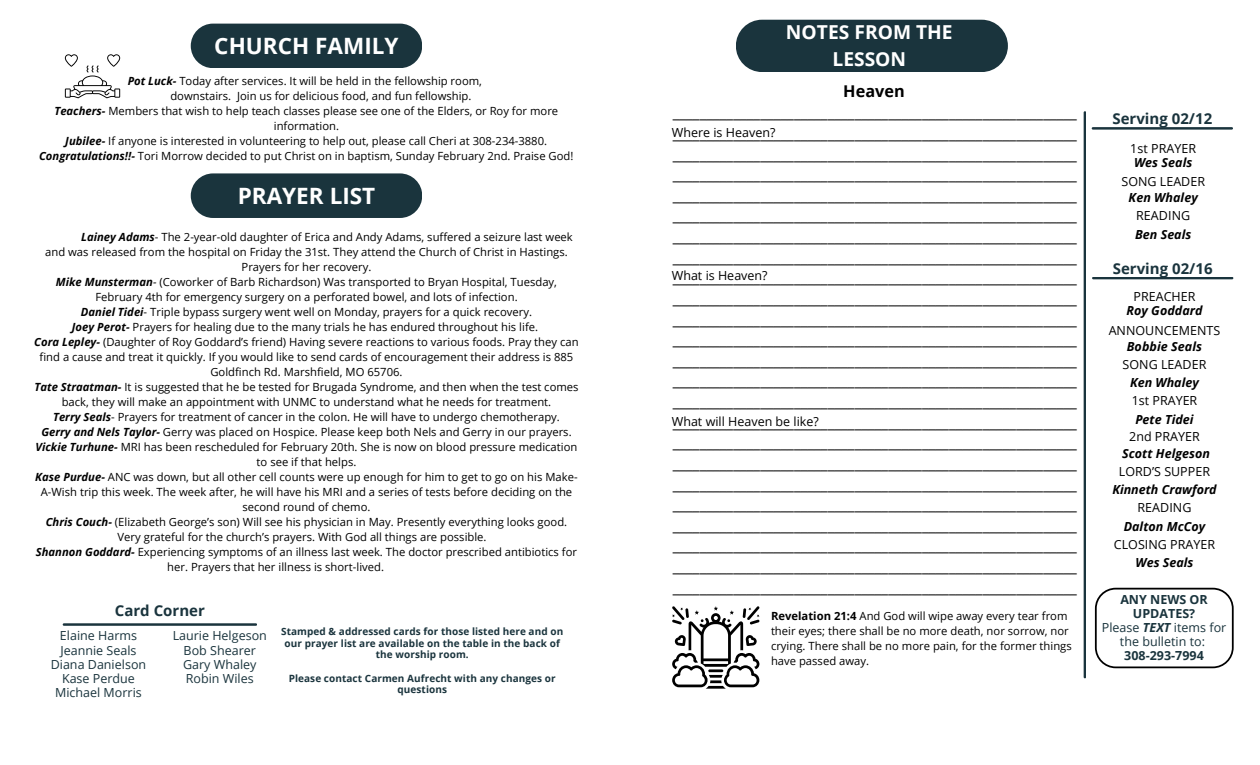
<style>
.page{position:relative;width:1260px;height:765px;background:#fff}
.page>*{position:absolute;margin:0;border:0;box-sizing:border-box;transform-origin:0 0}
.t1{font:700 22.5px "Open Sans";color:#fff}
.t2{font:700 19.25px/26.2px "Open Sans";color:#fff;text-align:center}
.t3{font:700 16.25px "Open Sans";color:#000}
.t4{font:15px/20.6px "Open Sans";color:#000;text-align:justify}
.t5{font:700 15px "Open Sans";color:#1a343d}
.t6{font:12.5px/18.5px "Open Sans";color:#000;text-align:center}
.t7{font:italic 700 12.5px/18.1px "Open Sans";letter-spacing:.005em;color:#000;text-align:center}
.t8{font:12.5px/14px "Open Sans";color:#1a343d;text-align:center}
.t9{font:700 12.5px/14px "Open Sans";color:#1a343d;text-align:center}
.t10{font:11.25px/15px "Open Sans";color:#000}
.t11{font:700 10px/11.6px "Open Sans";letter-spacing:.005em;color:#1a343d;text-align:center}
.s1{font-weight:700;font-style:italic}
.s2{font-style:italic}
.s3{font-weight:700}
.s4{font-weight:400;font-style:normal}
.s5{font-weight:400}
</style>
<div class="page">
<div style="left:191px;top:173px;width:231px;height:45px;background:#1a343d;border-radius:22px"></div>
<hr style="left:1084px;top:111px;width:2px;height:567px;background:#1a343d">
<hr style="left:1092px;top:127px;width:141px;height:3px;background:#1a343d">
<div style="left:736px;top:20px;width:272px;height:52px;background:#1a343d;border-radius:26px"></div>
<div style="left:191px;top:24px;width:231px;height:44px;background:#1a343d;border-radius:22px"></div>
<hr style="left:63px;top:623px;width:194px;height:3px;background:#1a343d">
<hr style="left:1092px;top:277px;width:141px;height:2px;background:#1a343d">
<svg style="left:1095px;top:588px;width:139px;height:80px"></svg>
<svg style="left:672px;top:606px;width:88px;height:83px"></svg>
<svg style="left:65px;top:54px;width:55px;height:44px"></svg>
<p class="t1" style="left:214px;top:30px;width:186px">CHURCH FAMILY</p>
<p class="t10" style="left:128px;top:73px;width:356px"><span class="s1">Pot Luck-</span> Today after services. It will be held in the fellowship room,</p>
<p class="t10" style="left:170px;top:88px;width:303px">downstairs. Join us for delicious food, and fun fellowship.</p>
<p class="t10" style="left:54px;top:103px;width:505px"><span class="s1">Teachers-</span> Members that wish to help teach classes please see one of the Elders, or Roy for more</p>
<p class="t10" style="left:274px;top:118px;width:67px">information.</p>
<p class="t10" style="left:65px;top:133px;width:483px"><span class="s1">Jubilee-</span> If anyone is interested in volunteering to help out, please call Cheri at 308-234-3880.</p>
<p class="t10" style="left:39px;top:148px;width:536px"><span class="s1">Congratulations!!-</span> Tori Morrow decided to put Christ on in baptism, Sunday February 2nd. Praise God!</p>
<h4 class="t1" style="left:238px;top:180px;width:139px">PRAYER LIST</h4>
<h3 class="t10" style="left:81px;top:230px;width:493px"><span class="s1">Lainey Adams</span>- The 2-year-old daughter of Erica and Andy Adams, suffered a seizure last week</h3>
<h3 class="t10" style="left:45px;top:245px;width:524px">and was released from the hospital on Friday the 31st. They attend the Church of Christ in Hastings.</h3>
<h3 class="t10" style="left:242px;top:260px;width:131px">Prayers for her recovery.</h3>
<h3 class="t10" style="left:56px;top:275px;width:503px"><span class="s1">Mike Munsterman</span><span class="s2">-</span> (Coworker of Barb Richardson) Was transported to Bryan Hospital, Tuesday,</h3>
<h3 class="t10" style="left:95px;top:290px;width:424px">February 4th for emergency surgery on a perforated bowel, and lots of infection.</h3>
<h3 class="t10" style="left:81px;top:305px;width:453px"><span class="s1">Daniel Tidei</span>- Triple bypass surgery went well on Monday, prayers for a quick recovery.</h3>
<h3 class="t10" style="left:72px;top:320px;width:468px"><span class="s1">Joey Perot-</span> Prayers for healing due to the many trials he has endured throughout his life.</h3>
<h3 class="t10" style="left:34px;top:335px;width:546px"><span class="s1">Cora Lepley-</span> (Daughter of Roy Goddard’s friend) Having severe reactions to various foods. Pray they can</h3>
<h3 class="t10" style="left:40px;top:350px;width:535px">find a cause and treat it quickly. If you would like to send cards of encouragement their address is 885</h3>
<h3 class="t10" style="left:210px;top:365px;width:194px">Goldfinch Rd. Marshfield, MO 65706.</h3>
<h3 class="t10" style="left:34px;top:380px;width:546px"><span class="s1">Tate Straatman-</span> It is suggested that he be tested for Brugada Syndrome, and then when the test comes</h3>
<h3 class="t10" style="left:62px;top:395px;width:491px">back, they will make an appointment with UNMC to understand what he needs for treatment.</h3>
<h3 class="t10" style="left:53px;top:410px;width:508px"><span class="s1">Terry Seals</span>- Prayers for treatment of cancer in the colon. He will have to undergo chemotherapy.</h3>
<h3 class="t10" style="left:41px;top:425px;width:532px"><span class="s1">Gerry and Nels Taylor-</span> Gerry was placed on Hospice. Please keep both Nels and Gerry in our prayers.</h3>
<h3 class="t10" style="left:36px;top:440px;width:543px"><span class="s1">Vickie Turhune-</span> MRI has been rescheduled for February 20th. She is now on blood pressure medication</h3>
<h3 class="t10" style="left:257px;top:455px;width:101px">to see if that helps.</h3>
<h3 class="t10" style="left:35px;top:470px;width:544px"><span class="s1">Kase Purdue-</span> ANC was down, but all other cell counts were up enough for him to get to go on his Make-</h3>
<h3 class="t10" style="left:41px;top:485px;width:533px">A-Wish trip this week. The week after, he will have his MRI and a series of tests before deciding on the</h3>
<h3 class="t10" style="left:242px;top:500px;width:130px">second round of chemo.</h3>
<h3 class="t10" style="left:46px;top:515px;width:523px"><span class="s1">Chris Couch-</span> (Elizabeth George’s son) Will see his physician in May. Presently everything looks good.</h3>
<h3 class="t10" style="left:118px;top:530px;width:371px">Very grateful for the church’s prayers. With God all things are possible.</h3>
<h3 class="t10" style="left:36px;top:545px;width:543px"><span class="s1">Shannon Goddard-</span> Experiencing symptoms of an illness last week. The doctor prescribed antibiotics for</h3>
<h3 class="t10" style="left:167px;top:560px;width:218px">her. Prayers that her illness is short-lived.</h3>
<h5 class="t5" style="left:115px;top:600px;width:92px">Card Corner</h5>
<p class="t8" style="left:51px;top:629px;width:97px">Elaine Harms<br>Jeannie Seals<br>Diana Danielson<br>Kase Perdue<br>Michael Morris</p>
<h1 class="t8" style="left:173px;top:629px;width:96px">Laurie Helgeson<br>Bob Shearer<br>Gary Whaley<br>Robin Wiles</h1>
<h2 class="t11" style="left:281px;top:625px;width:284px">Stamped &amp; addressed cards for those listed here and on our prayer list are available on the table in the back of the worship room.</h2>
<h2 class="t11" style="left:289px;top:672px;width:269px">Please contact Carmen Aufrecht with any changes or questions</h2>
<h4 class="t2" style="left:786px;top:19px;width:168px">NOTES FROM THE<br>LESSON</h4>
<h4 class="t3" style="left:843px;top:80px;width:63px">Heaven</h4>
<p class="t4" style="left:673px;top:102px;width:406px">____________________________________________________________ ____________________________________________________________ ____________________________________________________________ ____________________________________________________________ ____________________________________________________________ ____________________________________________________________ ____________________________________________________________ ____________________________________________________________ ____________________________________________________________ ____________________________________________________________ ____________________________________________________________ ____________________________________________________________ ____________________________________________________________ ____________________________________________________________ ____________________________________________________________ ____________________________________________________________ ____________________________________________________________ ____________________________________________________________ ____________________________________________________________ ____________________________________________________________ ____________________________________________________________ ____________________________________________________________ ____________________________________________________________</p>
<h4 class="t4" style="left:673px;top:577px;width:406px">____________________________________________________________</h4>
<h3 class="t6" style="left:672px;top:123px;width:105px">Where is Heaven?</h3>
<h3 class="t6" style="left:672px;top:266px;width:97px">What is Heaven?</h3>
<h4 class="t6" style="left:672px;top:412px;width:149px">What will Heaven be like?</h4>
<h4 class="t10" style="left:771px;top:609px;width:302px"><span class="s3">Revelation 21:4</span> And God will wipe away every tear from their eyes; there shall be no more death, nor sorrow, nor crying. There shall be no more pain, for the former things have passed away.</h4>
<p class="t5" style="left:1112px;top:108px;width:101px">Serving 02/12</p>
<h4 class="t6" style="left:1130px;top:141px;width:68px;line-height:14px">1st PRAYER<br><span class="s1">Wes Seals</span></h4>
<h4 class="t6" style="left:1121px;top:173px;width:85px;line-height:16px">SONG LEADER<br><span class="s1">Ken Whaley</span></h4>
<h4 class="t7" style="left:1135px;top:206px;width:58px;line-height:18.8px;text-align:left"><span class="s4">READING<br></span>Ben Seals</h4>
<h5 class="t5" style="left:1113px;top:258px;width:101px">Serving 02/16</h5>
<h1 class="t7" style="left:1126px;top:289px;width:78px;line-height:14px"><span class="s4">PREACHER<br></span>Roy Goddard</h1>
<h1 class="t6" style="left:1109px;top:322px;width:113px;line-height:16px">ANNOUNCEMENTS<br><span class="s1">Bobbie Seals</span></h1>
<h1 class="t6" style="left:1123px;top:355px;width:85px">SONG LEADER<br><span class="s1">Ken Whaley<br></span>1st PRAYER<br><span class="s1">Pete Tidei</span></h1>
<h1 class="t7" style="left:1112px;top:427px;width:106px"><span class="s4">2nd PRAYER<br></span>Scott Helgeson<br><span class="s4">LORD’S SUPPER<br></span>Kinneth Crawford<br><span class="s4">READING<br></span>Dalton McCoy<br><span class="s4">CLOSING PRAYER<br></span>Wes Seals</h1>
<h3 class="t9" style="left:1102px;top:592px;width:126px">ANY NEWS OR<br>UPDATES?<br><span class="s5">Please</span> <span class="s2">TEXT</span> <span class="s5">items for the bulletin to:<br></span>308-293-7994</h3>
</div>
